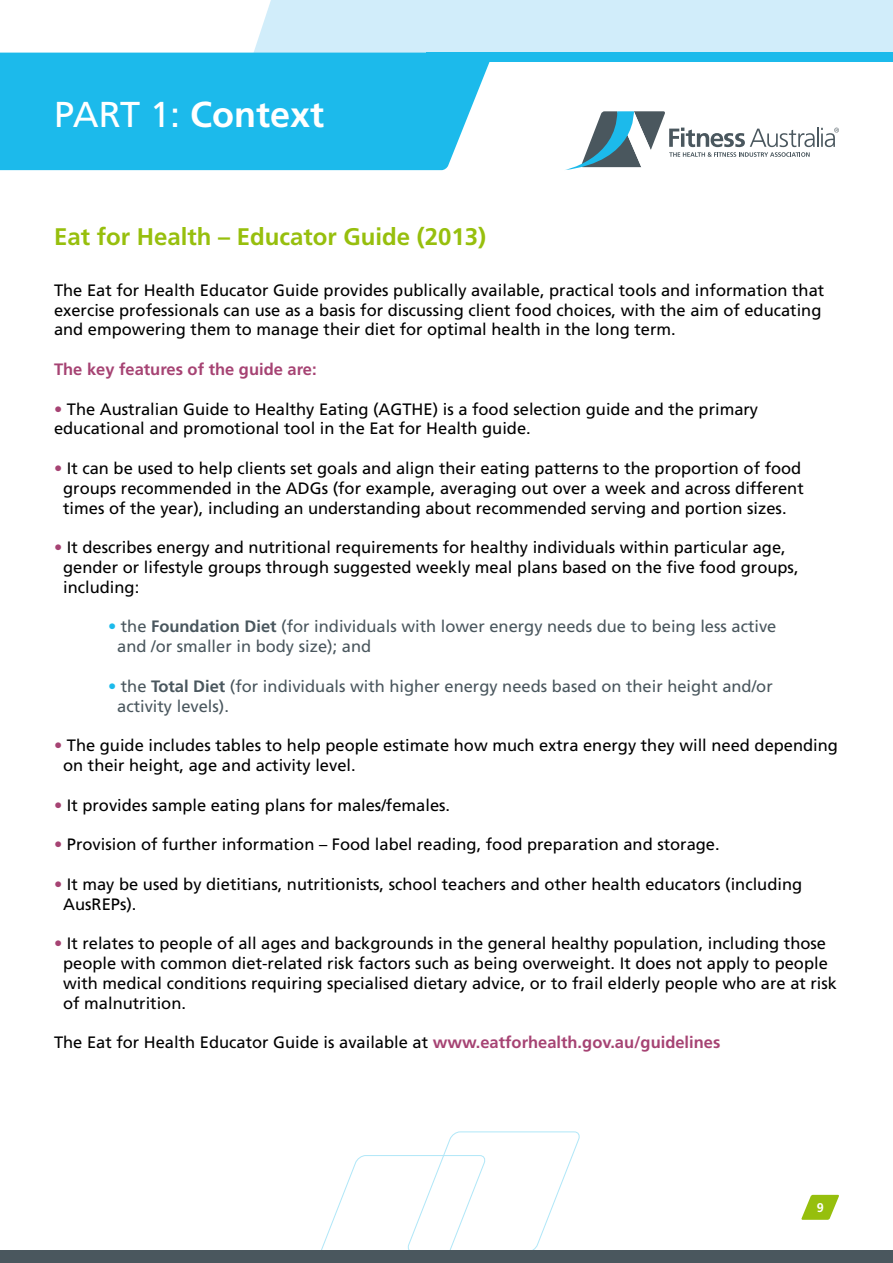
<style>
.page{position:relative;width:893px;height:1263px;background:#fff}
.page>*{position:absolute;margin:0;border:0;box-sizing:border-box;transform-origin:0 0}
.t1{font:700 36px "Frutiger LT Std";color:#fff}
.t2{font:700 24px "Frutiger LT Std";color:#97bf0d}
.t3{font:16.5px/19.8px "Frutiger LT Std";color:#000}
.t4{font:16.5px/19.8px "Frutiger LT Std";color:#4a575e}
.t5{font:700 16.5px "Frutiger LT Std";color:#a64373}
.t6{font:700 12.6px "Frutiger LT Std";color:#fff}
.s1{font-weight:400}
.s2{color:#a64373}
.s3{color:#1cbaeb}
.s4{font-weight:700}
.s5{font-weight:700;color:#a64373}
</style>
<div class="page">
<svg style="left:313px;top:1132px;width:267px;height:119px"></svg>
<div style="left:251px;top:0;width:642px;height:53px;background:#d1edfa"></div>
<div style="left:0;top:53px;width:490px;height:117px;background:#1cbaeb"></div>
<div style="left:426px;top:53px;width:467px;height:9px;background:#1cbaeb"></div>
<hr style="left:817px;top:127px;width:2px;height:20px;background:#4a575e">
<svg style="left:565px;top:111px;width:250px;height:59px"></svg>
<svg style="left:821px;top:128px;width:18px;height:19px"></svg>
<svg style="left:801px;top:1195px;width:38px;height:25px"></svg>
<div style="left:0;top:1251px;width:893px;height:12px;background:#4a575e"></div>
<h1 class="t1" style="left:54px;top:94px;width:272px"><span class="s1">PART 1:</span> Context</h1>
<h2 class="t2" style="left:54px;top:223px;width:434px">Eat for Health – Educator Guide (2013)</h2>
<p class="t3" style="left:54px;top:280px;width:772px">The Eat for Health Educator Guide provides publically available, practical tools and information that exercise professionals can use as a basis for discussing client food choices, with the aim of educating and empowering them to manage their diet for optimal health in the long term.</p>
<p class="t5" style="left:54px;top:360px;width:264px">The key features of the guide are:</p>
<p class="t3" style="left:54px;top:399px;width:706px"><span class="s2">•</span> The Australian Guide to Healthy Eating (AGTHE) is a food selection guide and the primary educational and promotional tool in the Eat for Health guide.</p>
<p class="t3" style="left:54px;top:458px;width:751px;text-align:center"><span class="s2">•</span> It can be used to help clients set goals and align their eating patterns to the proportion of food groups recommended in the ADGs (for example, averaging out over a week and across different times of the year), including an understanding about recommended serving and portion sizes.</p>
<p class="t3" style="left:63px;top:538px;width:737px;text-indent:-9px"><span class="s2">•</span> It describes energy and nutritional requirements for healthy individuals within particular age, gender or lifestyle groups through suggested weekly meal plans based on the five food groups, including:</p>
<p class="t4" style="left:117px;top:617px;width:661px;text-indent:-9px"><span class="s3">•</span> the <span class="s4">Foundation Diet</span> (for individuals with lower energy needs due to being less active and /or smaller in body size); and</p>
<p class="t4" style="left:117px;top:676px;width:657px;text-indent:-9px"><span class="s3">•</span> the <span class="s4">Total Diet</span> (for individuals with higher energy needs based on their height and/or activity levels).</p>
<p class="t3" style="left:63px;top:736px;width:776px;text-indent:-9px"><span class="s2">•</span> The guide includes tables to help people estimate how much extra energy they will need depending on their height, age and activity level.</p>
<p class="t3" style="left:54px;top:795px;width:398px"><span class="s2">•</span> It provides sample eating plans for males/females.</p>
<p class="t3" style="left:54px;top:835px;width:667px"><span class="s2">•</span> Provision of further information – Food label reading, food preparation and storage.</p>
<p class="t3" style="left:63px;top:874px;width:740px;text-indent:-9px"><span class="s2">•</span> It may be used by dietitians, nutritionists, school teachers and other health educators (including<br>AusREPs).</p>
<p class="t3" style="left:63px;top:934px;width:775px;text-indent:-9px"><span class="s2">•</span> It relates to people of all ages and backgrounds in the general healthy population, including those people with common diet-related risk factors such as being overweight. It does not apply to people with medical conditions requiring specialised dietary advice, or to frail elderly people who are at risk of malnutrition.</p>
<p class="t3" style="left:54px;top:1033px;width:668px">The Eat for Health Educator Guide is available at <span class="s5">www.eatforhealth.gov.au/guidelines</span></p>
<p class="t6" style="left:817px;top:1200px;width:9px">9</p>
</div>
